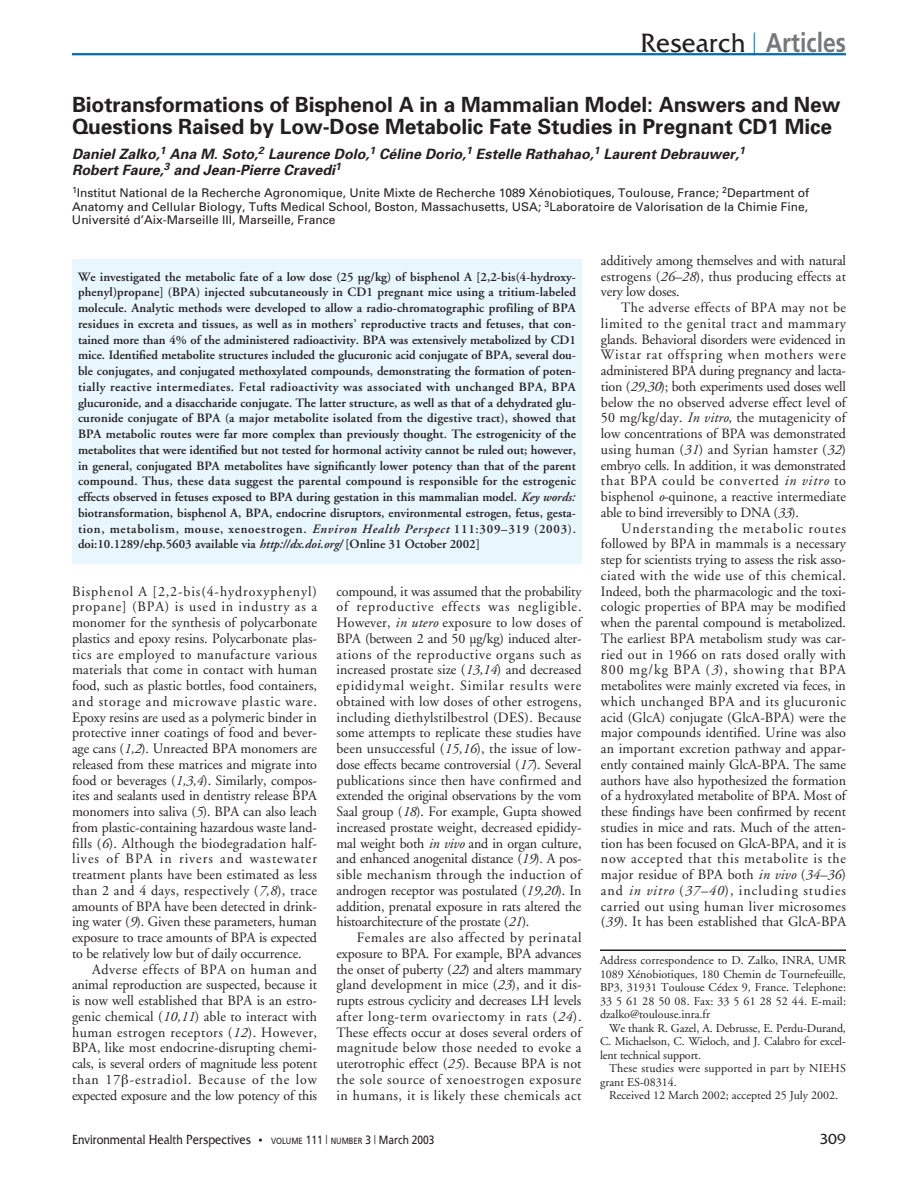
<style>
.page{position:relative;width:918px;height:1188px;background:#fff}
.page>*{position:absolute;margin:0;border:0;box-sizing:border-box;transform-origin:0 0}
.t1{font:27px "Friz Quadrata IT Cby BT";color:#231f20;scale:.95 1}
.t2{font:700 21px/22.5px "Univers";letter-spacing:-.005em;color:#231f20}
.t3{font:15px "Friz Quadrata IT Cby BT";color:#231f20}
.t4{font:14.25px/15.8px "Adobe Garamond";letter-spacing:-.005em;color:#231f20;text-align:justify}
.t5{font:italic 700 14.25px/15.8px "Univers";color:#231f20}
.t6{font:13.5px "Friz Quadrata IT Cby BT";color:#231f20;scale:.85 1}
.t7{font:600 12.75px/15.8px "Adobe Garamond";color:#231f20;text-align:justify}
.t8{font:12px/13.5px "Adobe Garamond";color:#231f20;text-align:justify}
.t9{font:12px/13.5px "Univers";color:#231f20;text-align:justify}
.s1{font-family:"Frutiger";font-weight:300;font-size:30px;color:#006bb2}
.s2{font-family:"Frutiger";font-weight:700;color:#76787b}
.s3{font-style:italic}
.s4{font-size:10.5px}
.s5{font-family:"Frutiger";font-size:9px}
.s6{font-family:"Frutiger";font-size:12px}
.s7{font-family:"Frutiger";font-weight:300;font-size:12px}
</style>
<div class="page">
<hr style="left:600px;top:950px;width:246px;height:1px;background:#231f20">
<div style="left:72px;top:259px;width:510px;height:305px;background:#e8f6fd"></div>
<hr style="left:72px;top:53px;width:774px;height:2px;background:#006bb2">
<h1 class="t1" style="left:641px;top:32px;width:218px">Research <span class="s1">|</span> <span class="s2">Articles</span></h1>
<h2 class="t2" style="left:72px;top:95px;width:770px">Biotransformations of Bisphenol A in a Mammalian Model: Answers and New<br>Questions Raised by Low-Dose Metabolic Fate Studies in Pregnant CD1 Mice</h2>
<p class="t5" style="left:72px;top:148px;width:674px">Daniel Zalko,<sup>1</sup> Ana M. Soto,<sup>2</sup> Laurence Dolo,<sup>1</sup> Céline Dorio,<sup>1</sup> Estelle Rathahao,<sup>1</sup> Laurent Debrauwer,<sup>1<br></sup>Robert Faure,<sup>3</sup> and Jean-Pierre Cravedi<sup>1</sup></p>
<p class="t9" style="left:72px;top:187px;width:739px"><sup>1</sup>Institut National de la Recherche Agronomique, Unite Mixte de Recherche 1089 Xénobiotiques, Toulouse, France; <sup>2</sup>Department of Anatomy and Cellular Biology, Tufts Medical School, Boston, Massachusetts, USA; <sup>3</sup>Laboratoire de Valorisation de la Chimie Fine, Université d’Aix-Marseille III, Marseille, France</p>
<p class="t7" style="left:78px;top:270px;width:500px">We investigated the metabolic fate of a low dose (25 µg/kg) of bisphenol A [2,2-bis(4-hydroxy&shy;phenyl)propane] (BPA) injected subcutaneously in CD1 pregnant mice using a tritium-labeled molecule. Analytic methods were developed to allow a radio-chromatographic profiling of BPA residues in excreta and tissues, as well as in mothers’ reproductive tracts and fetuses, that con&shy;tained more than 4% of the administered radioactivity. BPA was extensively metabolized by CD1 mice. Identified metabolite structures included the glucuronic acid conjugate of BPA, several dou&shy;ble conjugates, and conjugated methoxylated compounds, demonstrating the formation of poten&shy;tially reactive intermediates. Fetal radioactivity was associated with unchanged BPA, BPA glucuronide, and a disaccharide conjugate. The latter structure, as well as that of a dehydrated glu&shy;curonide conjugate of BPA (a major metabolite isolated from the digestive tract), showed that BPA metabolic routes were far more complex than previously thought. The estrogenicity of the metabolites that were identified but not tested for hormonal activity cannot be ruled out; however, in general, conjugated BPA metabolites have significantly lower potency than that of the parent compound. Thus, these data suggest the parental compound is responsible for the estrogenic effects observed in fetuses exposed to BPA during gestation in this mammalian model. <span class="s3">Key words: </span>biotransformation, bisphenol A, BPA, endocrine disruptors, environmental estrogen, fetus, gesta&shy;tion, metabolism, mouse, xenoestrogen. <span class="s3">Environ Health Perspect</span> 111:309–319 (2003). doi:10.1289/ehp.5603 available via <span class="s3">http://dx.doi.org/</span> [Online 31 October 2002]</p>
<p class="t4" style="left:72px;top:584px;width:247px">Bisphenol A [2,2-bis(4-hydroxyphenyl) propane] (BPA) is used in industry as a monomer for the synthesis of polycarbonate plastics and epoxy resins. Polycarbonate plas&shy;tics are employed to manufacture various materials that come in contact with human food, such as plastic bottles, food containers, and storage and microwave plastic ware.<br>Epoxy resins are used as a polymeric binder in protective inner coatings of food and bever&shy;age cans (<span class="s3">1,2</span>). Unreacted BPA monomers are released from these matrices and migrate into food or beverages (<span class="s3">1,3,4</span>). Similarly, compos&shy;ites and sealants used in dentistry release BPA monomers into saliva (<span class="s3">5</span>). BPA can also leach from plastic-containing hazardous waste land&shy;fills (<span class="s3">6</span>). Although the biodegradation half&shy;lives of BPA in rivers and wastewater treatment plants have been estimated as less than 2 and 4 days, respectively (<span class="s3">7,8</span>), trace amounts of BPA have been detected in drink&shy;ing water (<span class="s3">9</span>). Given these parameters, human exposure to trace amounts of BPA is expected to be relatively low but of daily occurrence.</p>
<p class="t4" style="left:72px;top:962px;width:247px;text-indent:20px">Adverse effects of BPA on human and animal reproduction are suspected, because it is now well established that BPA is an estro&shy;genic chemical (<span class="s3">10,11</span>) able to interact with human estrogen receptors (<span class="s3">12</span>). However, BPA, like most endocrine-disrupting chemi&shy;cals, is several orders of magnitude less potent than 17 -estradiol. Because of the low expected exposure and the low potency of this</p>
<p class="t4" style="left:336px;top:584px;width:247px">compound, it was assumed that the probability of reproductive effects was negligible.<br>However, <span class="s3">in utero</span> exposure to low doses of BPA (between 2 and 50 µg/kg) induced alter&shy;ations of the reproductive organs such as increased prostate size (<span class="s3">13,14</span>) and decreased epididymal weight. Similar results were obtained with low doses of other estrogens, including diethylstilbestrol (DES). Because some attempts to replicate these studies have been unsuccessful (<span class="s3">15,16</span>), the issue of low&shy;dose effects became controversial (<span class="s3">17</span>). Several publications since then have confirmed and extended the original observations by the vom Saal group (<span class="s3">18</span>). For example, Gupta showed increased prostate weight, decreased epididy&shy;mal weight both <span class="s3">in vivo</span> and in organ culture, and enhanced anogenital distance (<span class="s3">19</span>). A pos&shy;sible mechanism through the induction of androgen receptor was postulated (<span class="s3">19,20</span>). In addition, prenatal exposure in rats altered the histoarchitecture of the prostate (<span class="s3">21</span>).</p>
<p class="t4" style="left:336px;top:931px;width:247px;text-indent:20px">Females are also affected by perinatal exposure to BPA. For example, BPA advances the onset of puberty (<span class="s3">22</span>) and alters mammary gland development in mice (<span class="s3">23</span>), and it dis&shy;rupts estrous cyclicity and decreases LH levels after long-term ovariectomy in rats (<span class="s3">24</span>).<br>These effects occur at doses several orders of magnitude below those needed to evoke a uterotrophic effect (<span class="s3">25</span>). Because BPA is not the sole source of xenoestrogen exposure in humans, it is likely these chemicals act</p>
<p class="t4" style="left:601px;top:254px;width:247px">additively among themselves and with natural estrogens (<span class="s3">26–28</span>), thus producing effects at very low doses.</p>
<p class="t4" style="left:601px;top:301px;width:247px;text-indent:20px">The adverse effects of BPA may not be limited to the genital tract and mammary glands. Behavioral disorders were evidenced in Wistar rat offspring when mothers were administered BPA during pregnancy and lacta&shy;tion (<span class="s3">29,30</span>); both experiments used doses well below the no observed adverse effect level of 50 mg/kg/day. <span class="s3">In vitro</span>, the mutagenicity of low concentrations of BPA was demonstrated using human (<span class="s3">31</span>) and Syrian hamster (<span class="s3">32</span>) embryo cells. In addition, it was demonstrated that BPA could be converted <span class="s3">in vitro</span> to bisphenol <span class="s3">o</span>-quinone, a reactive intermediate able to bind irreversibly to DNA (<span class="s3">33</span>).</p>
<p class="t4" style="left:601px;top:521px;width:247px;text-indent:20px">Understanding the metabolic routes followed by BPA in mammals is a necessary step for scientists trying to assess the risk asso&shy;ciated with the wide use of this chemical.<br>Indeed, both the pharmacologic and the toxi&shy;cologic properties of BPA may be modified when the parental compound is metabolized.<br>The earliest BPA metabolism study was car&shy;ried out in 1966 on rats dosed orally with 800 mg/kg BPA (<span class="s3">3</span>), showing that BPA metabolites were mainly excreted via feces, in which unchanged BPA and its glucuronic acid (GlcA) conjugate (GlcA-BPA) were the major compounds identified. Urine was also an important excretion pathway and appar&shy;ently contained mainly GlcA-BPA. The same authors have also hypothesized the formation of a hydroxylated metabolite of BPA. Most of these findings have been confirmed by recent studies in mice and rats. Much of the atten&shy;tion has been focused on GlcA-BPA, and it is now accepted that this metabolite is the major residue of BPA both <span class="s3">in vivo</span> (<span class="s3">34–36</span>) and <span class="s3">in vitro</span> (<span class="s3">37–40</span>), including studies carried out using human liver microsomes (<span class="s3">39</span>). It has been established that GlcA-BPA</p>
<p class="t8" style="left:600px;top:955px;width:248px">Address correspondence to D. Zalko, INRA, UMR 1089 Xénobiotiques, 180 Chemin de Tournefeuille, BP3, 31931 Toulouse Cédex 9, France. Telephone:<br>33 5 61 28 50 08. Fax: 33 5 61 28 52 44. E-mail: dzalko@toulouse.inra.fr</p>
<p class="t8" style="left:600px;top:1023px;width:247px;text-indent:9px">We thank R. Gazel, A. Debrusse, E. Perdu-Durand, C. Michaelson, C. Wieloch, and J. Calabro for excel&shy;lent technical support.</p>
<p class="t8" style="left:600px;top:1063px;width:247px;text-indent:9px">These studies were supported in part by NIEHS grant ES-08314.</p>
<p class="t8" style="left:609px;top:1090px;width:231px">Received 12 March 2002; accepted 25 July 2002.</p>
<p class="t6" style="left:72px;top:1134px;width:428px">Environmental Health Perspectives <span class="s4">•</span> <span class="s5">VOLUME</span> <span class="s6">111</span> <span class="s7">|</span> <span class="s5">NUMBER</span> <span class="s6">3</span> <span class="s7">|</span> <span class="s6">March 2003</span></p>
<p class="t3" style="left:819px;top:1133px;width:28px">309</p>
</div>
